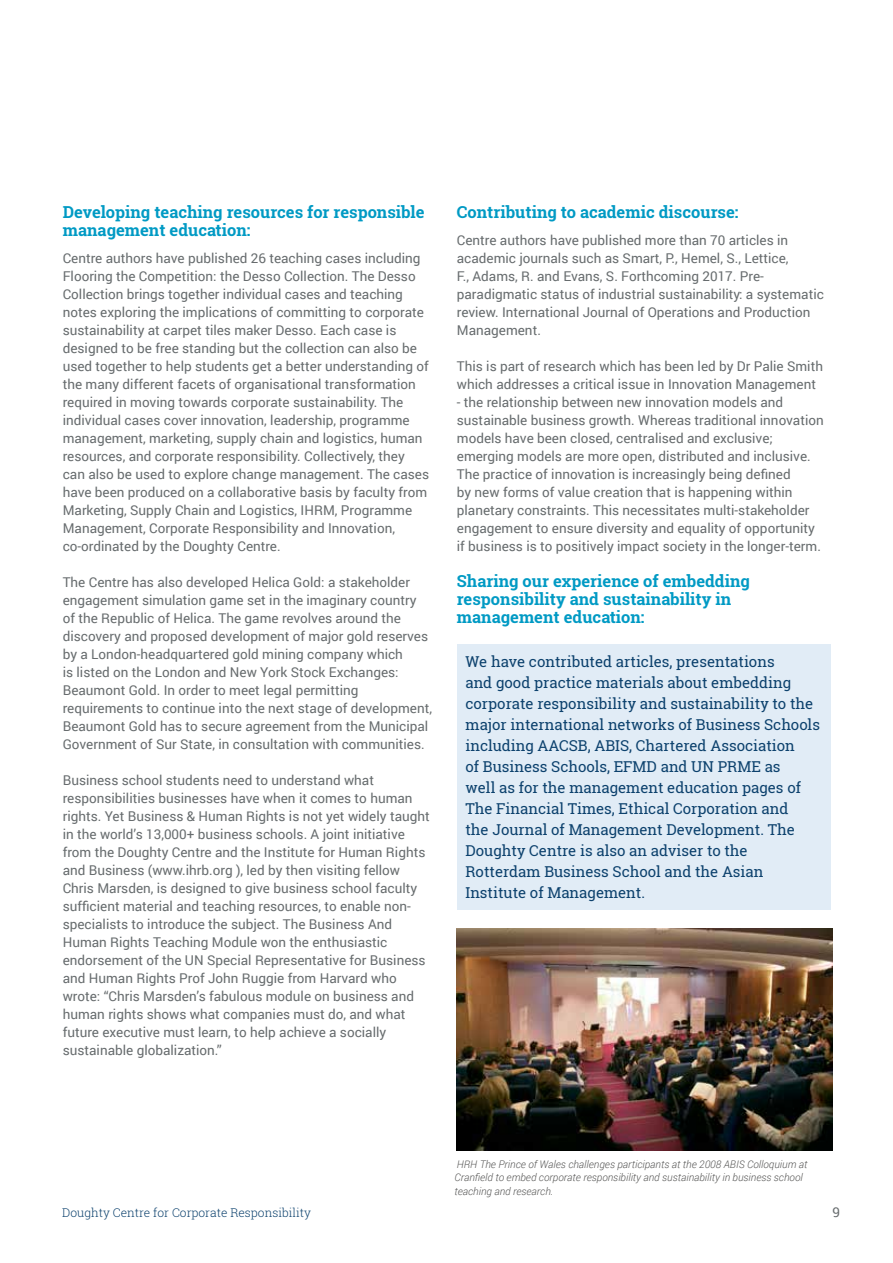
<style>
.page{position:relative;width:893px;height:1263px;background:#fff}
.page>*{position:absolute;margin:0;border:0;box-sizing:border-box;transform-origin:0 0}
.t1{font:700 16.5px/18px "Roboto Slab";color:#009ac4}
.t2{font:15px/21px "Roboto Slab";color:#0c416d}
.t3{font:13.5px/18px "Roboto";color:#676c6e}
.t4{font:300 12px "Roboto Slab";color:#0c416d}
.t5{font:italic 300 10.5px/13.5px "Roboto";color:#575756}
</style>
<div class="page">
<div style="left:457px;top:644px;width:373px;height:266px;background:#e1ecf6"></div>
<img style="left:457px;top:928px;width:376px;height:222px">
<p class="t1" style="left:63px;top:202px;width:363px">Developing teaching resources for responsible management education:</p>
<p class="t3" style="left:63px;top:248px;width:368px">Centre authors have published 26 teaching cases including Flooring the Competition: the Desso Collection. The Desso Collection brings together individual cases and teaching notes exploring the implications of committing to corporate sustainability at carpet tiles maker Desso. Each case is designed to be free standing but the collection can also be used together to help students get a better understanding of the many different facets of organisational transformation required in moving towards corporate sustainability. The individual cases cover innovation, leadership, programme management, marketing, supply chain and logistics, human resources, and corporate responsibility. Collectively, they can also be used to explore change management. The cases have been produced on a collaborative basis by faculty from Marketing, Supply Chain and Logistics, IHRM, Programme Management, Corporate Responsibility and Innovation, co-ordinated by the Doughty Centre.</p>
<p class="t3" style="left:63px;top:572px;width:371px">The Centre has also developed Helica Gold: a stakeholder engagement simulation game set in the imaginary country of the Republic of Helica. The game revolves around the discovery and proposed development of major gold reserves by a London-headquartered gold mining company which<br>is listed on the London and New York Stock Exchanges:<br>Beaumont Gold. In order to meet legal permitting requirements to continue into the next stage of development, Beaumont Gold has to secure agreement from the Municipal Government of Sur State, in consultation with communities.</p>
<p class="t3" style="left:63px;top:770px;width:369px">Business school students need to understand what responsibilities businesses have when it comes to human rights. Yet Business &amp; Human Rights is not yet widely taught in the world’s 13,000+ business schools. A joint initiative from the Doughty Centre and the Institute for Human Rights and Business (www.ihrb.org ), led by then visiting fellow Chris Marsden, is designed to give business school faculty sufficient material and teaching resources, to enable non&shy;specialists to introduce the subject. The Business And Human Rights Teaching Module won the enthusiastic endorsement of the UN Special Representative for Business and Human Rights Prof John Ruggie from Harvard who wrote: “Chris Marsden’s fabulous module on business and human rights shows what companies must do, and what future executive must learn, to help achieve a socially sustainable globalization.”</p>
<p class="t1" style="left:457px;top:202px;width:283px">Contributing to academic discourse:</p>
<p class="t3" style="left:457px;top:230px;width:369px">Centre authors have published more than 70 articles in academic journals such as Smart, P., Hemel, S., Lettice,<br>F., Adams, R. and Evans, S. Forthcoming 2017. Pre&shy;paradigmatic status of industrial sustainability: a systematic review. International Journal of Operations and Production Management.</p>
<p class="t3" style="left:457px;top:356px;width:368px">This is part of research which has been led by Dr Palie Smith which addresses a critical issue in Innovation Management</p>
<p class="t3" style="left:457px;top:392px;width:368px">- the relationship between new innovation models and sustainable business growth. Whereas traditional innovation models have been closed, centralised and exclusive; emerging models are more open, distributed and inclusive.<br>The practice of innovation is increasingly being defined<br>by new forms of value creation that is happening within planetary constraints. This necessitates multi-stakeholder engagement to ensure diversity and equality of opportunity if business is to positively impact society in the longer-term.</p>
<p class="t1" style="left:457px;top:571px;width:294px">Sharing our experience of embedding responsibility and sustainability in management education:</p>
<p class="t2" style="left:465px;top:651px;width:356px">We have contributed articles, presentations<br>and good practice materials about embedding corporate responsibility and sustainability to the major international networks of Business Schools including AACSB, ABIS, Chartered Association<br>of Business Schools, EFMD and UN PRME as<br>well as for the management education pages of The Financial Times, Ethical Corporation and<br>the Journal of Management Development. The Doughty Centre is also an adviser to the Rotterdam Business School and the Asian Institute of Management.</p>
<p class="t5" style="left:454px;top:1157px;width:355px">HRH The Prince of Wales challenges participants at the 2008 ABIS Colloquium at<br>Cranfield to embed corporate responsibility and sustainability in business school teaching and research.</p>
<p class="t4" style="left:62px;top:1204px;width:250px">Doughty Centre for Corporate Responsibility</p>
<p class="t3" style="left:832px;top:1202px;width:9px">9</p>
</div>
